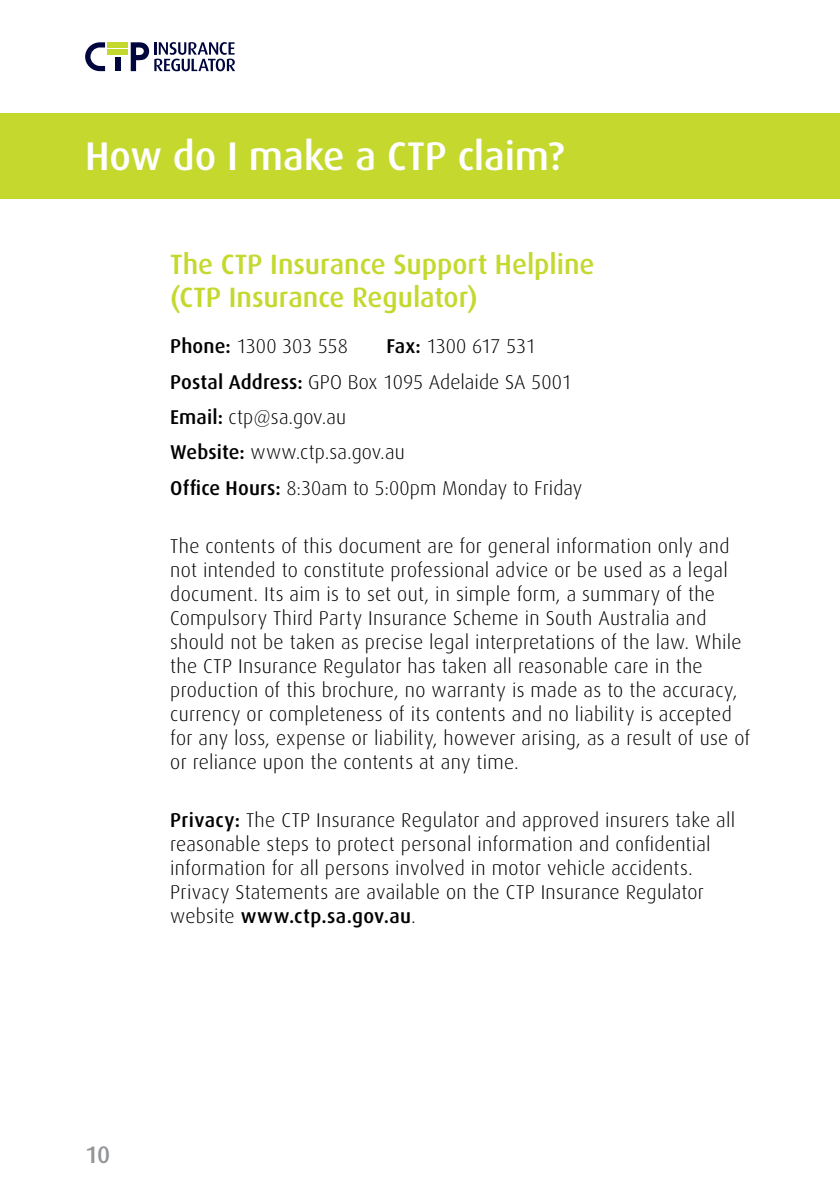
<style>
.page{position:relative;width:840px;height:1191px;background:#fff}
.page>*{position:absolute;margin:0;border:0;box-sizing:border-box;transform-origin:0 0}
.t1{font:500 40px "Dax";letter-spacing:-.005em;color:#fff}
.t2{font:500 28px/32px "Dax";color:#c4d82e}
.t3{font:500 24px "Dax";color:#939598}
.t4{font:300 20px/24px "Dax";letter-spacing:.015em;color:#000}
.t5{font:300 20px "Dax";letter-spacing:-.005em;color:#000}
.s1{font-weight:500}
</style>
<div class="page">
<div style="left:0;top:113px;width:839px;height:85px;background:#c4d82e"></div>
<hr style="left:839px;top:113px;width:1px;height:85px;background:#c4d82e">
<div style="left:107px;top:42px;width:21px;height:5px;background:#c4d82e"></div>
<div style="left:115px;top:57px;width:5px;height:14px;background:#00053e"></div>
<svg style="left:85px;top:42px;width:20px;height:29px"></svg>
<div style="left:107px;top:50px;width:21px;height:5px;background:#c4d82e"></div>
<svg style="left:131px;top:42px;width:104px;height:29px"></svg>
<h1 class="t1" style="left:85px;top:133px;width:480px">How do I make a CTP claim?</h1>
<h2 class="t2" style="left:170px;top:249px;width:425px">The CTP Insurance Support Helpline (CTP Insurance Regulator)</h2>
<p class="t5" style="left:170px;top:335px;width:179px"><span class="s1">Phone:</span> 1300 303 558</p>
<p class="t4" style="left:170px;top:329px;width:413px;line-height:35.4px;text-indent:216px"><span class="s1">Fax:</span> 1300 617 531<br><span class="s1">Postal Address:</span> GPO Box 1095 Adelaide SA 5001<br><span class="s1">Email:</span> ctp@sa.gov.au<br><span class="s1">Website:</span> www.ctp.sa.gov.au<br><span class="s1">Office Hours:</span> 8:30am to 5:00pm Monday to Friday</p>
<p class="t4" style="left:170px;top:534px;width:581px">The contents of this document are for general information only and not intended to constitute professional advice or be used as a legal document. Its aim is to set out, in simple form, a summary of the Compulsory Third Party Insurance Scheme in South Australia and should not be taken as precise legal interpretations of the law. While the CTP Insurance Regulator has taken all reasonable care in the production of this brochure, no warranty is made as to the accuracy, currency or completeness of its contents and no liability is accepted for any loss, expense or liability, however arising, as a result of use of or reliance upon the contents at any time.</p>
<p class="t4" style="left:170px;top:808px;width:566px"><span class="s1">Privacy:</span> The CTP Insurance Regulator and approved insurers take all reasonable steps to protect personal information and confidential information for all persons involved in motor vehicle accidents.<br>Privacy Statements are available on the CTP Insurance Regulator website <span class="s1">www.ctp.sa.gov.au</span>.</p>
<p class="t3" style="left:85px;top:1140px;width:27px">10</p>
</div>
